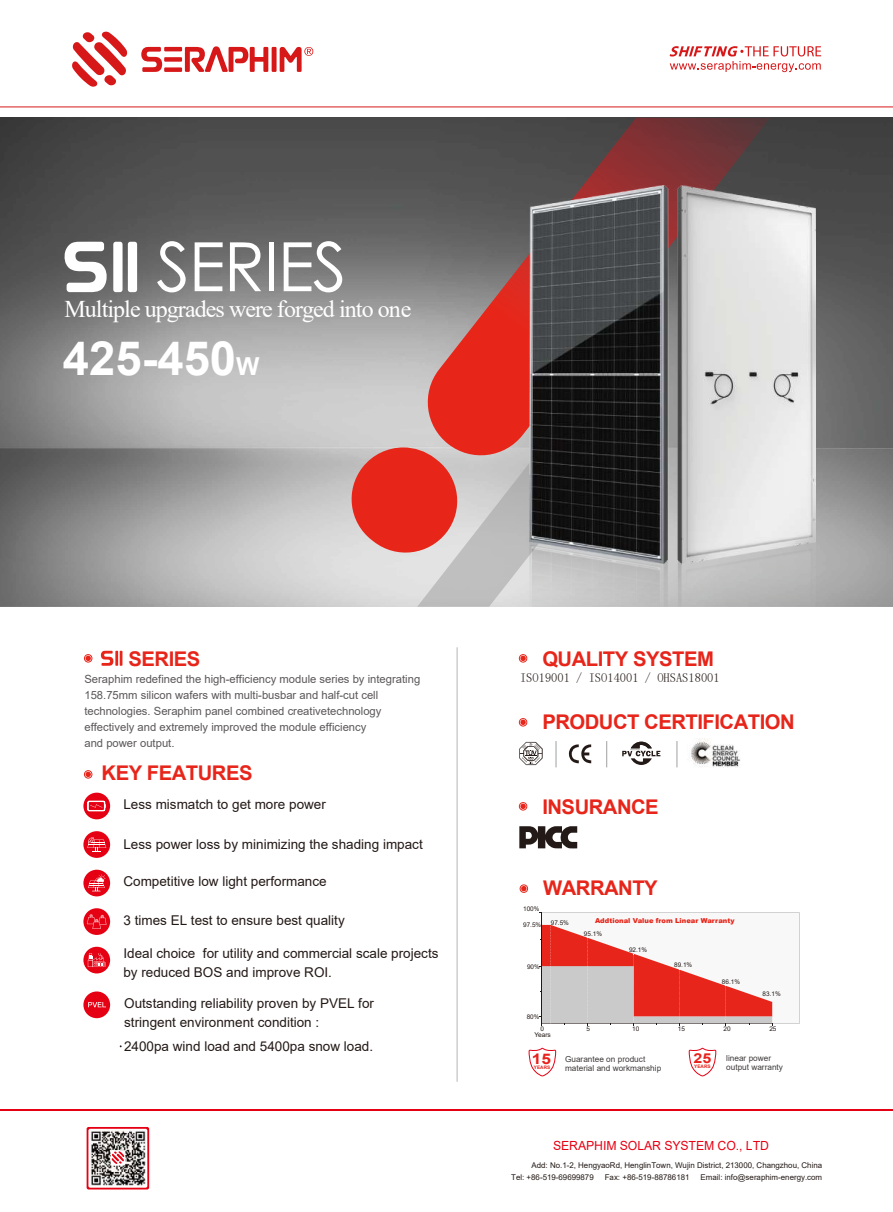
<style>
.page{position:relative;width:893px;height:1212px;background:#fff}
.page>*{position:absolute;margin:0;border:0;box-sizing:border-box;transform-origin:0 0}
.t1{font:67.95px "Century Gothic";letter-spacing:-.02em;color:#fff}
.t2{font:700 47.25px "Arial";color:#fff}
.t3{font:24px "Times New Roman";letter-spacing:-.04em;color:#fff}
.t4{font:700 20.25px "Arial";letter-spacing:-.025em;color:#e7251a}
.t5{font:700 14.7px "Arial";color:#e7211b;scale:1.18 1}
.t6{font:700 13.65px "Arial";color:#e7211b;scale:1.18 1}
.t7{font:13.5px/18.5px "Arial";color:#231916}
.t8{font:12.6px "Arial";color:#e60013}
.t9{font:12.45px "Ping Fang SC";color:#231916}
.t10{font:11.25px/15.9px "Arial";color:#5a5757}
.t11{font:8.25px/8.6px "Arial";color:#3f3b3a}
.t12{font:7.95px/11.9px "Arial";color:#231916}
.t13{font:900 6.75px "Arial";letter-spacing:-.005em;color:#e72519}
.t14{font:6.6px "Arial";color:#231916}
.t15{font:6.45px "Arial";color:#231916}
.t16{font:700 4.8px "Arial";color:#e7211b}
.s1{font-size:24.75px}
</style>
<div class="page">
<img style="left:0;top:118px;width:893px;height:488px">
<svg style="left:345px;top:118px;width:425px;height:441px;background:#8f615f"></svg>
<svg style="left:417px;top:426px;width:184px;height:181px;background:#d0a09d"></svg>
<img style="left:529px;top:186px;width:286px;height:420px">
<svg style="left:64px;top:242px;width:73px;height:50px"></svg>
<hr style="left:0;top:107px;width:893px;height:1px;background:#d71819">
<hr style="left:0;top:1109px;width:893px;height:2px;background:#e60013">
<svg style="left:87px;top:1127px;width:62px;height:62px"></svg>
<div style="left:88px;top:1129px;width:59px;height:59px;background:#fff;border-radius:2px"></div>
<img style="left:91px;top:1131px;width:55px;height:55px">
<svg style="left:111px;top:1150px;width:14px;height:15px"></svg>
<svg style="left:112px;top:1151px;width:12px;height:13px"></svg>
<svg style="left:72px;top:31px;width:55px;height:56px"></svg>
<svg style="left:141px;top:47px;width:21px;height:25px"></svg>
<svg style="left:185px;top:46px;width:83px;height:26px"></svg>
<div style="left:272px;top:47px;width:5px;height:25px;background:#d71819"></div>
<div style="left:164px;top:57px;width:18px;height:5px;background:#d71819"></div>
<hr style="left:164px;top:47px;width:18px;height:4px;background:#d71819">
<div style="left:164px;top:67px;width:18px;height:5px;background:#d71819"></div>
<svg style="left:280px;top:47px;width:33px;height:25px"></svg>
<svg style="left:670px;top:46px;width:151px;height:26px"></svg>
<img style="left:691px;top:738px;width:50px;height:30px">
<svg style="left:519px;top:742px;width:23px;height:23px"></svg>
<svg style="left:622px;top:742px;width:38px;height:23px"></svg>
<svg style="left:568px;top:744px;width:23px;height:19px"></svg>
<svg style="left:556px;top:741px;width:1px;height:26px"></svg>
<svg style="left:606px;top:741px;width:1px;height:26px"></svg>
<svg style="left:677px;top:741px;width:1px;height:26px"></svg>
<svg style="left:86px;top:656px;width:4px;height:4px"></svg>
<div style="left:84px;top:654px;width:8px;height:8px;border:1px solid #e7251a;border-radius:50%"></div>
<svg style="left:539px;top:912px;width:260px;height:114px"></svg>
<svg style="left:522px;top:887px;width:4px;height:3px"></svg>
<div style="left:520px;top:885px;width:8px;height:7px;border:1px solid #e7251a;border-radius:50%"></div>
<svg style="left:528px;top:1047px;width:28px;height:30px"></svg>
<svg style="left:688px;top:1047px;width:28px;height:30px"></svg>
<hr style="left:457px;top:647px;width:1px;height:435px;background:#b5b6b6">
<svg style="left:521px;top:656px;width:4px;height:4px"></svg>
<div style="left:519px;top:654px;width:8px;height:8px;border:1px solid #e7251a;border-radius:50%"></div>
<svg style="left:86px;top:772px;width:4px;height:4px"></svg>
<div style="left:84px;top:770px;width:8px;height:8px;border:1px solid #e7251a;border-radius:50%"></div>
<svg style="left:519px;top:826px;width:58px;height:22px"></svg>
<svg style="left:521px;top:804px;width:4px;height:4px"></svg>
<div style="left:519px;top:802px;width:8px;height:8px;border:1px solid #e7251a;border-radius:50%"></div>
<svg style="left:521px;top:720px;width:4px;height:4px"></svg>
<div style="left:519px;top:718px;width:8px;height:8px;border:1px solid #e7251a;border-radius:50%"></div>
<svg style="left:83px;top:793px;width:27px;height:26px"></svg>
<svg style="left:87px;top:801px;width:19px;height:10px"></svg>
<div style="left:83px;top:908px;width:27px;height:27px;background:#e60013;border-radius:50%"></div>
<svg style="left:87px;top:914px;width:19px;height:15px"></svg>
<div style="left:83px;top:831px;width:27px;height:27px;background:#e60013;border-radius:50%"></div>
<svg style="left:87px;top:837px;width:19px;height:15px"></svg>
<div style="left:83px;top:870px;width:27px;height:26px;background:#e60013;border-radius:50%"></div>
<svg style="left:88px;top:874px;width:18px;height:18px"></svg>
<div style="left:83px;top:947px;width:27px;height:26px;background:#e60013;border-radius:50%"></div>
<svg style="left:88px;top:953px;width:18px;height:14px"></svg>
<div style="left:83px;top:991px;width:27px;height:27px;background:#e60013;border-radius:50%"></div>
<svg style="left:88px;top:1002px;width:18px;height:5px"></svg>
<svg style="left:101px;top:651px;width:21px;height:15px"></svg>
<h1 class="t1" style="left:156px;top:219px;width:192px">SERIES</h1>
<h3 class="t3" style="left:65px;top:292px;width:348px">Multiple upgrades were forged into one</h3>
<h2 class="t2" style="left:63px;top:325px;width:198px">425-450<span class="s1">W</span></h2>
<h3 class="t4" style="left:129px;top:644px;width:73px">SERIES</h3>
<p class="t10" style="left:84px;top:671px;width:337px">Seraphim redefined the high-efficiency module series by integrating 158.75mm silicon wafers with multi-busbar and half-cut cell technologies. Seraphim panel combined creativetechnology effectively and extremely improved the module efficiency<br>and power output.</p>
<h3 class="t4" style="left:102px;top:759px;width:153px">KEY FEATURES</h3>
<p class="t7" style="left:123px;top:794px;width:204px">Less mismatch to get more power</p>
<p class="t7" style="left:123px;top:835px;width:301px">Less power loss by minimizing the shading impact</p>
<p class="t7" style="left:123px;top:872px;width:205px">Competitive low light performance</p>
<p class="t7" style="left:123px;top:911px;width:223px">3 times EL test to ensure best quality</p>
<p class="t7" style="left:123px;top:944px;width:317px">Ideal choice for utility and commercial scale projects by reduced BOS and improve ROI.</p>
<p class="t7" style="left:124px;top:994px;width:251px">Outstanding reliability proven by PVEL for stringent environment condition :</p>
<p class="t7" style="left:124px;top:1037px;width:251px">2400pa wind load and 5400pa snow load.</p>
<h3 class="t4" style="left:542px;top:644px;width:173px">QUALITY SYSTEM</h3>
<p class="t9" style="left:520px;top:672px;width:201px">ISO19001 / ISO14001 / OHSAS18001</p>
<h3 class="t4" style="left:542px;top:708px;width:254px">PRODUCT CERTIFICATION</h3>
<h3 class="t4" style="left:542px;top:792px;width:118px">INSURANCE</h3>
<h3 class="t4" style="left:543px;top:873px;width:116px">WARRANTY</h3>
<p class="t15" style="left:523px;top:904px;width:18px">100%</p>
<p class="t15" style="left:523px;top:920px;width:20px">97.5%</p>
<p class="t15" style="left:551px;top:918px;width:20px">97.5%</p>
<p class="t15" style="left:527px;top:962px;width:14px">90%</p>
<p class="t15" style="left:527px;top:1012px;width:14px">80%</p>
<p class="t13" style="left:595px;top:916px;width:141px">Addtional Value from Linear Warranty</p>
<p class="t15" style="left:584px;top:929px;width:20px">95.1%</p>
<p class="t15" style="left:629px;top:945px;width:20px">92.1%</p>
<p class="t15" style="left:674px;top:961px;width:20px">89.1%</p>
<p class="t15" style="left:722px;top:977px;width:20px">86.1%</p>
<p class="t15" style="left:762px;top:989px;width:20px">83.1%</p>
<p class="t15" style="left:541px;top:1024px;width:5px">0</p>
<p class="t15" style="left:586px;top:1024px;width:5px">5</p>
<p class="t15" style="left:632px;top:1024px;width:9px">10</p>
<p class="t15" style="left:678px;top:1024px;width:9px">15</p>
<p class="t15" style="left:724px;top:1024px;width:9px">20</p>
<p class="t15" style="left:769px;top:1024px;width:9px">25</p>
<p class="t14" style="left:534px;top:1030px;width:18px">Years</p>
<p class="t5" style="left:532px;top:1048px;width:18px">15</p>
<p class="t16" style="left:534px;top:1064px;width:18px">YEARS</p>
<p class="t6" style="left:693px;top:1049px;width:17px">25</p>
<p class="t16" style="left:694px;top:1063px;width:18px">YEARS</p>
<p class="t11" style="left:726px;top:1054px;width:58px">linear power output warranty</p>
<p class="t11" style="left:565px;top:1055px;width:98px">Guarantee on product material and workmanship</p>
<p class="t8" style="left:553px;top:1137px;width:218px">SERAPHIM SOLAR SYSTEM CO., LTD</p>
<p class="t12" style="left:511px;top:1159px;width:313px;text-indent:20px">Add: No.1-2, HengyaoRd, HenglinTown, Wujin District, 213000, Changzhou, China<br>Tel: +86-519-69699879</p>
<p class="t12" style="left:605px;top:1171px;width:86px">Fax: +86-519-88786181</p>
<p class="t12" style="left:701px;top:1171px;width:123px">Email: info@seraphim-energy.com</p>
</div>
